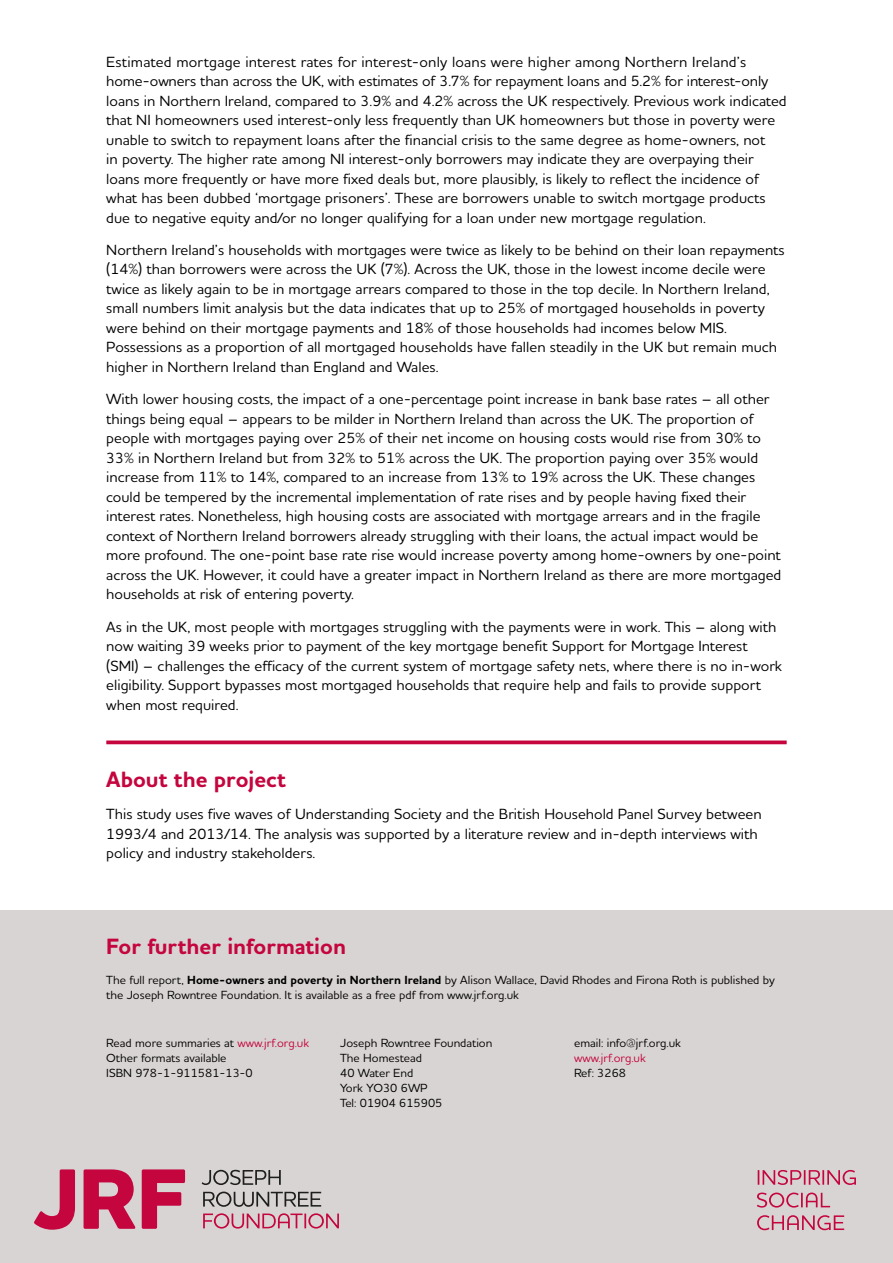
<style>
.page{position:relative;width:893px;height:1263px;background:#fff}
.page>*{position:absolute;margin:0;border:0;box-sizing:border-box;transform-origin:0 0}
.t1{font:700 22.5px "Houschka Alt Pro";color:#c4053e}
.t2{font:500 15px/19.5px "Houschka Alt Pro";color:#000}
.t3{font:500 12px/15px "Houschka Alt Pro";color:#000}
.t4{font:500 12px "Houschka Alt Pro";color:#c4053e}
.s1{font-weight:700}
.s2{color:#c4053e}
</style>
<div class="page">
<div style="left:0;top:910px;width:893px;height:353px;background:#d8d4d3"></div>
<svg style="left:106px;top:740px;width:681px;height:4px;background:#cb2557"></svg>
<svg style="left:758px;top:1170px;width:98px;height:15px"></svg>
<svg style="left:757px;top:1192px;width:73px;height:15px"></svg>
<svg style="left:757px;top:1215px;width:87px;height:15px"></svg>
<svg style="left:34px;top:1169px;width:41px;height:61px"></svg>
<svg style="left:84px;top:1169px;width:52px;height:60px"></svg>
<svg style="left:142px;top:1169px;width:43px;height:60px"></svg>
<svg style="left:202px;top:1170px;width:79px;height:15px"></svg>
<svg style="left:203px;top:1191px;width:118px;height:16px"></svg>
<svg style="left:203px;top:1213px;width:136px;height:15px"></svg>
<p class="t2" style="left:106px;top:53px;width:682px">Estimated mortgage interest rates for interest-only loans were higher among Northern Ireland’s home-owners than across the UK, with estimates of 3.7% for repayment loans and 5.2% for interest-only loans in Northern Ireland, compared to 3.9% and 4.2% across the UK respectively. Previous work indicated that NI homeowners used interest-only less frequently than UK homeowners but those in poverty were unable to switch to repayment loans after the financial crisis to the same degree as home-owners, not<br>in poverty. The higher rate among NI interest-only borrowers may indicate they are overpaying their loans more frequently or have more fixed deals but, more plausibly, is likely to reflect the incidence of what has been dubbed ‘mortgage prisoners’. These are borrowers unable to switch mortgage products due to negative equity and/or no longer qualifying for a loan under new mortgage regulation.</p>
<p class="t2" style="left:106px;top:241px;width:680px">Northern Ireland’s households with mortgages were twice as likely to be behind on their loan repayments (14%) than borrowers were across the UK (7%). Across the UK, those in the lowest income decile were twice as likely again to be in mortgage arrears compared to those in the top decile. In Northern Ireland, small numbers limit analysis but the data indicates that up to 25% of mortgaged households in poverty were behind on their mortgage payments and 18% of those households had incomes below MIS.<br>Possessions as a proportion of all mortgaged households have fallen steadily in the UK but remain much higher in Northern Ireland than England and Wales.</p>
<p class="t2" style="left:106px;top:390px;width:677px">With lower housing costs, the impact of a one-percentage point increase in bank base rates – all other things being equal – appears to be milder in Northern Ireland than across the UK. The proportion of people with mortgages paying over 25% of their net income on housing costs would rise from 30% to 33% in Northern Ireland but from 32% to 51% across the UK. The proportion paying over 35% would increase from 11% to 14%, compared to an increase from 13% to 19% across the UK. These changes could be tempered by the incremental implementation of rate rises and by people having fixed their interest rates. Nonetheless, high housing costs are associated with mortgage arrears and in the fragile context of Northern Ireland borrowers already struggling with their loans, the actual impact would be more profound. The one-point base rate rise would increase poverty among home-owners by one-point across the UK. However, it could have a greater impact in Northern Ireland as there are more mortgaged households at risk of entering poverty.</p>
<p class="t2" style="left:106px;top:618px;width:677px">As in the UK, most people with mortgages struggling with the payments were in work. This – along with now waiting 39 weeks prior to payment of the key mortgage benefit Support for Mortgage Interest (SMI) – challenges the efficacy of the current system of mortgage safety nets, where there is no in-work eligibility. Support bypasses most mortgaged households that require help and fails to provide support when most required.</p>
<h1 class="t1" style="left:106px;top:770px;width:181px">About the project</h1>
<p class="t2" style="left:106px;top:805px;width:657px">This study uses five waves of Understanding Society and the British Household Panel Survey between<br>1993/4 and 2013/14. The analysis was supported by a literature review and in-depth interviews with policy and industry stakeholders.</p>
<h1 class="t1" style="left:106px;top:938px;width:241px">For further information</h1>
<p class="t3" style="left:106px;top:973px;width:670px">The full report, <span class="s1">Home-owners and poverty in Northern Ireland</span> by Alison Wallace, David Rhodes and Firona Roth is published by the Joseph Rowntree Foundation. It is available as a free pdf from www.jrf.org.uk</p>
<p class="t3" style="left:106px;top:1036px;width:204px">Read more summaries at <span class="s2">www.jrf.org.uk<br></span>Other formats available<br>ISBN 978-1-911581-13-0</p>
<p class="t3" style="left:340px;top:1036px;width:154px">Joseph Rowntree Foundation<br>The Homestead<br>40 Water End<br>York YO30 6WP<br>Tel: 01904 615905</p>
<p class="t3" style="left:574px;top:1036px;width:109px">email: info@jrf.org.uk</p>
<p class="t4" style="left:574px;top:1052px;width:73px">www.jrf.org.uk</p>
<p class="t3" style="left:574px;top:1066px;width:54px">Ref: 3268</p>
</div>
